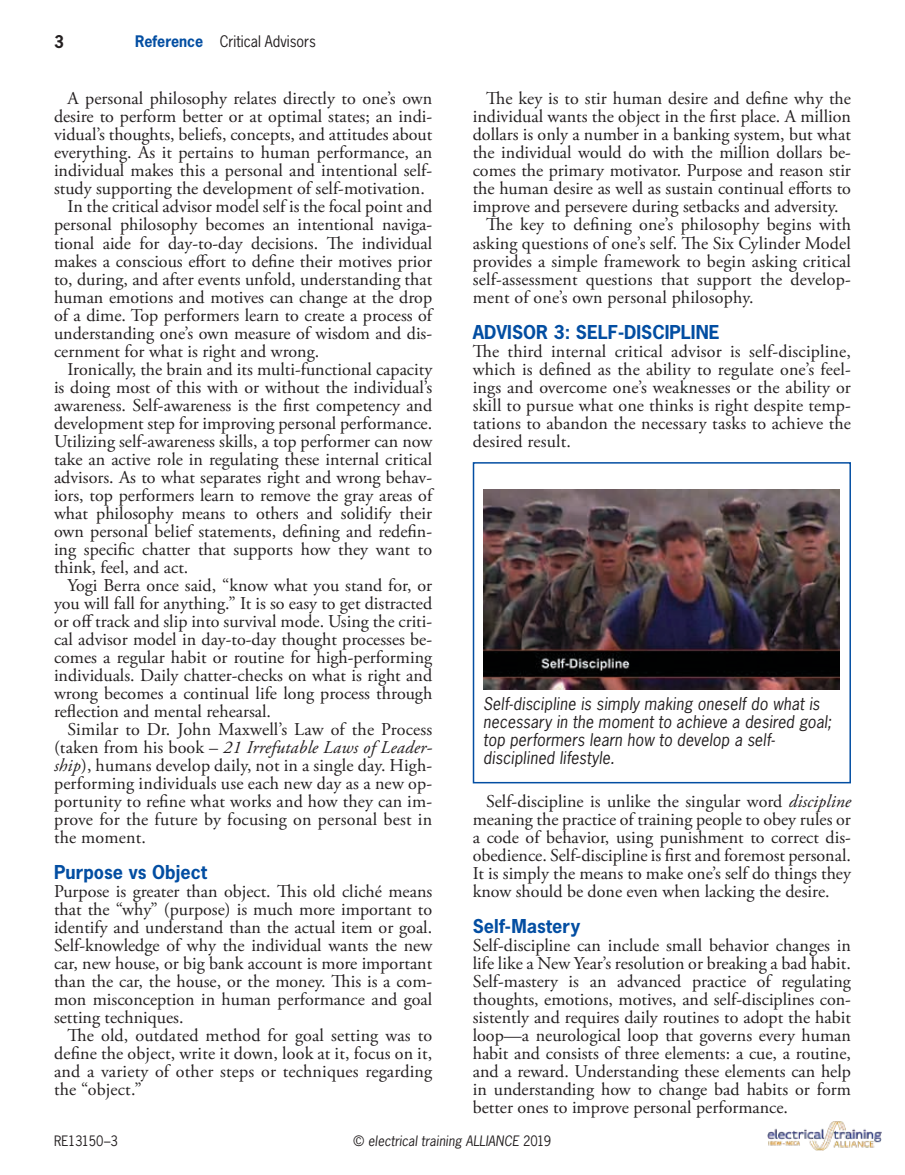
<style>
.page{position:relative;width:905px;height:1175px;background:#fff}
.page>*{position:absolute;margin:0;border:0;box-sizing:border-box;transform-origin:0 0}
.t1{font:18px/18px "Adobe Garamond Pro";color:#231f20;text-align:justify}
.t2{font:700 18px "News Gothic Std";color:#034ea2}
.t3{font:italic 18px "Adobe Garamond Pro";letter-spacing:.01em;color:#231f20}
.t4{font:italic 16.5px/18px "News Gothic Std";letter-spacing:.015em;color:#231f20;scale:.95 1}
.t5{font:700 16.5px "News Gothic Std";color:#231f20;scale:.95 1}
.t6{font:15px "News Gothic Std";color:#231f20;scale:.95 1}
.t7{font:italic 13.5px "News Gothic Std";letter-spacing:.01em;color:#231f20;scale:.95 1}
.t8{font:13.5px "News Gothic Std";letter-spacing:-.035em;color:#231f20;scale:.95 1}
.s1{font-weight:700;color:#034ea2}
.s2{font-style:normal}
.s3{font-style:italic}
</style>
<div class="page">
<img style="left:767px;top:1121px;width:115px;height:30px">
<img style="left:483px;top:489px;width:356px;height:200px">
<div style="left:472px;top:462px;width:378px;height:321px;border:2px solid #034ea2"></div>
<p class="t5" style="left:54px;top:31px;width:12px">3</p>
<p class="t6" style="left:135px;top:31px;width:192px"><span class="s1">Reference</span> Critical Advisors</p>
<p class="t1" style="left:68px;top:90px;width:366px">A personal philosophy relates directly to one’s own</p>
<p class="t1" style="left:54px;top:108px;width:379px">desire to perform better or at optimal states; an indi-</p>
<p class="t1" style="left:54px;top:126px;width:379px">vidual’s thoughts, beliefs, concepts, and attitudes about</p>
<p class="t1" style="left:54px;top:144px;width:380px">everything. As it pertains to human performance, an</p>
<p class="t1" style="left:54px;top:162px;width:379px">individual makes this a personal and intentional self-</p>
<p class="t1" style="left:54px;top:180px;width:372px">study supporting the development of self-motivation.</p>
<p class="t1" style="left:68px;top:198px;width:366px">In the critical advisor model self is the focal point and</p>
<p class="t1" style="left:54px;top:216px;width:380px">personal philosophy becomes an intentional naviga-</p>
<p class="t1" style="left:54px;top:234px;width:379px">tional aide for day-to-day decisions. The individual</p>
<p class="t1" style="left:54px;top:252px;width:379px">makes a conscious effort to define their motives prior</p>
<p class="t1" style="left:54px;top:270px;width:380px">to, during, and after events unfold, understanding that</p>
<p class="t1" style="left:54px;top:288px;width:379px">human emotions and motives can change at the drop</p>
<p class="t1" style="left:54px;top:306px;width:379px">of a dime. Top performers learn to create a process of</p>
<p class="t1" style="left:54px;top:324px;width:380px">understanding one’s own measure of wisdom and dis-</p>
<p class="t1" style="left:54px;top:342px;width:267px">cernment for what is right and wrong.</p>
<p class="t1" style="left:68px;top:360px;width:366px">Ironically, the brain and its multi-functional capacity</p>
<p class="t1" style="left:54px;top:378px;width:380px">is doing most of this with or without the individual’s</p>
<p class="t1" style="left:54px;top:396px;width:380px">awareness. Self-awareness is the first competency and</p>
<p class="t1" style="left:54px;top:414px;width:380px">development step for improving personal performance.</p>
<p class="t1" style="left:54px;top:432px;width:380px">Utilizing self-awareness skills, a top performer can now</p>
<p class="t1" style="left:54px;top:450px;width:379px">take an active role in regulating these internal critical</p>
<p class="t1" style="left:54px;top:468px;width:379px">advisors. As to what separates right and wrong behav-</p>
<p class="t1" style="left:54px;top:486px;width:380px">iors, top performers learn to remove the gray areas of</p>
<p class="t1" style="left:54px;top:504px;width:379px">what philosophy means to others and solidify their</p>
<p class="t1" style="left:54px;top:522px;width:379px">own personal belief statements, defining and redefin-</p>
<p class="t1" style="left:54px;top:540px;width:379px">ing specific chatter that supports how they want to</p>
<p class="t1" style="left:54px;top:558px;width:136px">think, feel, and act.</p>
<p class="t1" style="left:68px;top:576px;width:366px">Yogi Berra once said, “know what you stand for, or</p>
<p class="t1" style="left:54px;top:594px;width:380px">you will fall for anything.” It is so easy to get distracted</p>
<p class="t1" style="left:54px;top:612px;width:380px">or off track and slip into survival mode. Using the criti-</p>
<p class="t1" style="left:54px;top:630px;width:379px">cal advisor model in day-to-day thought processes be-</p>
<p class="t1" style="left:54px;top:648px;width:379px">comes a regular habit or routine for high-performing</p>
<p class="t1" style="left:54px;top:666px;width:379px">individuals. Daily chatter-checks on what is right and</p>
<p class="t1" style="left:54px;top:684px;width:380px">wrong becomes a continual life long process through</p>
<p class="t1" style="left:54px;top:702px;width:218px">reflection and mental rehearsal.</p>
<p class="t1" style="left:68px;top:720px;width:366px">Similar to Dr. John Maxwell’s Law of the Process</p>
<p class="t3" style="left:54px;top:736px;width:379px"><span class="s2">(taken from his book –</span> 21 Irrefutable Laws of Leader-</p>
<p class="t1" style="left:54px;top:756px;width:380px"><span class="s3">ship</span>), humans develop daily, not in a single day. High-</p>
<p class="t1" style="left:54px;top:774px;width:380px">performing individuals use each new day as a new op-</p>
<p class="t1" style="left:54px;top:792px;width:379px">portunity to refine what works and how they can im-</p>
<p class="t1" style="left:54px;top:810px;width:379px">prove for the future by focusing on personal best in</p>
<p class="t1" style="left:54px;top:828px;width:93px">the moment.</p>
<p class="t2" style="left:54px;top:860px;width:154px">Purpose vs Object</p>
<p class="t1" style="left:54px;top:882px;width:380px">Purpose is greater than object. This old cliché means that the “why” (purpose) is much more important to identify and understand than the actual item or goal.<br>Self-knowledge of why the individual wants the new car, new house, or big bank account is more important than the car, the house, or the money. This is a com&shy;mon misconception in human performance and goal setting techniques.</p>
<p class="t1" style="left:54px;top:1026px;width:380px;text-indent:14px">The old, outdated method for goal setting was to define the object, write it down, look at it, focus on it, and a variety of other steps or techniques regarding the “object.”</p>
<p class="t1" style="left:486px;top:90px;width:366px">The key is to stir human desire and define why the</p>
<p class="t1" style="left:472px;top:108px;width:380px">individual wants the object in the first place. A million</p>
<p class="t1" style="left:472px;top:126px;width:380px">dollars is only a number in a banking system, but what</p>
<p class="t1" style="left:472px;top:144px;width:379px">the individual would do with the million dollars be-</p>
<p class="t1" style="left:472px;top:162px;width:379px">comes the primary motivator. Purpose and reason stir</p>
<p class="t1" style="left:472px;top:180px;width:380px">the human desire as well as sustain continual efforts to</p>
<p class="t1" style="left:472px;top:198px;width:367px">improve and persevere during setbacks and adversity.</p>
<p class="t1" style="left:486px;top:216px;width:366px">The key to defining one’s philosophy begins with</p>
<p class="t1" style="left:472px;top:234px;width:380px">asking questions of one’s self. The Six Cylinder Model</p>
<p class="t1" style="left:472px;top:252px;width:380px">provides a simple framework to begin asking critical</p>
<p class="t1" style="left:472px;top:270px;width:379px">self-assessment questions that support the develop-</p>
<p class="t1" style="left:472px;top:288px;width:282px">ment of one’s own personal philosophy.</p>
<p class="t2" style="left:472px;top:320px;width:248px">ADVISOR 3: SELF-DISCIPLINE</p>
<p class="t1" style="left:472px;top:342px;width:380px">The third internal critical advisor is self-discipline, which is defined as the ability to regulate one’s feel&shy;ings and overcome one’s weaknesses or the ability or skill to pursue what one thinks is right despite temp&shy;tations to abandon the necessary tasks to achieve the desired result.</p>
<p class="t4" style="left:483px;top:695px;width:368px">Self-discipline is simply making oneself do what is necessary in the moment to achieve a desired goal; top performers learn how to develop a self&shy;disciplined lifestyle.</p>
<p class="t1" style="left:473px;top:792px;width:380px;text-indent:13px">Self-discipline is unlike the singular word <span class="s3">discipline </span>meaning the practice of training people to obey rules or a code of behavior, using punishment to correct dis&shy;obedience. Self-discipline is first and foremost personal.<br>It is simply the means to make one’s self do things they know should be done even when lacking the desire.</p>
<p class="t2" style="left:473px;top:914px;width:109px">Self-Mastery</p>
<p class="t1" style="left:473px;top:936px;width:380px">Self-discipline can include small behavior changes in life like a New Year’s resolution or breaking a bad habit.<br>Self-mastery is an advanced practice of regulating thoughts, emotions, motives, and self-disciplines con&shy;sistently and requires daily routines to adopt the habit loop—a neurological loop that governs every human habit and consists of three elements: a cue, a routine, and a reward. Understanding these elements can help in understanding how to change bad habits or form better ones to improve personal performance.</p>
<p class="t8" style="left:54px;top:1132px;width:69px">RE13150–3</p>
<p class="t7" style="left:353px;top:1132px;width:209px"><span class="s2">©</span> electrical training ALLIANCE <span class="s2">2019</span></p>
</div>
